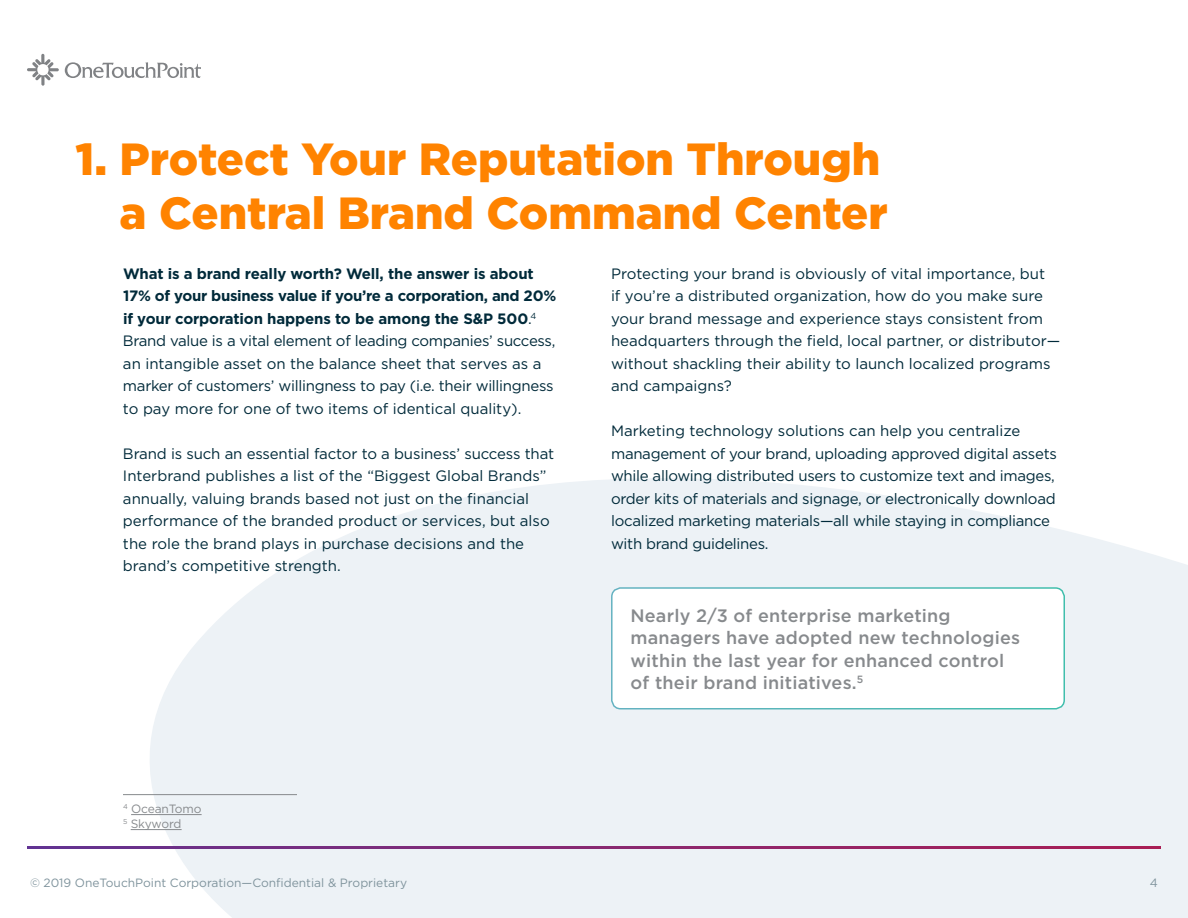
<style>
.page{position:relative;width:1188px;height:918px;background:#fff}
.page>*{position:absolute;margin:0;border:0;box-sizing:border-box;transform-origin:0 0}
.t1{font:900 45px/54px "Gotham";color:#ff8300;text-align:right}
.t2{font:500 18px/22.5px "Gotham";letter-spacing:.01em;color:#878a8d}
.t3{font:15px/22.5px "Gotham";letter-spacing:-.02em;color:#002a3a}
.t4{font:15px/22.5px "Gotham";color:#002a3a}
.t5{font:12px "Gotham";color:#80949d}
.t6{font:12px/15px "Gotham";letter-spacing:-.01em;color:#878a8d}
.s1{font-weight:700}
</style>
<div class="page">
<svg style="left:137px;top:478px;width:1051px;height:440px;fill:#edf2f6"></svg>
<svg style="left:27px;top:54px;width:32px;height:32px"></svg>
<svg style="left:65px;top:62px;width:136px;height:16px"></svg>
<div style="left:612px;top:588px;width:452px;height:121px;background:#fff;border-radius:9px"></div>
<div style="left:611px;top:587px;width:454px;height:123px;border:2px solid #fff;border-radius:9px"></div>
<hr style="left:123px;top:794px;width:174px;height:1px;background:#878a8d">
<hr style="left:131px;top:814px;width:71px;height:1px;background:#878a8d">
<hr style="left:131px;top:829px;width:51px;height:1px;background:#878a8d">
<svg style="left:27px;top:846px;width:1134px;height:3px"></svg>
<h1 class="t1" style="left:75px;top:132px;width:814px">1. Protect Your Reputation Through a Central Brand Command Center</h1>
<p class="t3" style="left:123px;top:262px;width:435px"><span class="s1">What is a brand really worth? Well, the answer is about 17% of your business value if you’re a corporation, and 20% if your corporation happens to be among the S&amp;P 500</span>.<sup>4<br></sup>Brand value is a vital element of leading companies’ success, an intangible asset on the balance sheet that serves as a marker of customers’ willingness to pay (i.e. their willingness to pay more for one of two items of identical quality).</p>
<p class="t4" style="left:123px;top:442px;width:433px">Brand is such an essential factor to a business’ success that Interbrand publishes a list of the “Biggest Global Brands” annually, valuing brands based not just on the financial performance of the branded product or services, but also the role the brand plays in purchase decisions and the brand’s competitive strength.</p>
<p class="t6" style="left:123px;top:801px;width:80px"><sup>4</sup> OceanTomo<br><sup>5</sup> Skyword</p>
<p class="t4" style="left:611px;top:262px;width:451px">Protecting your brand is obviously of vital importance, but<br>if you’re a distributed organization, how do you make sure your brand message and experience stays consistent from headquarters through the field, local partner, or distributor— without shackling their ability to launch localized programs and campaigns?</p>
<p class="t3" style="left:611px;top:420px;width:447px">Marketing technology solutions can help you centralize management of your brand, uploading approved digital assets while allowing distributed users to customize text and images, order kits of materials and signage, or electronically download localized marketing materials—all while staying in compliance with brand guidelines.</p>
<p class="t2" style="left:631px;top:604px;width:391px">Nearly 2/3 of enterprise marketing managers have adopted new technologies within the last year for enhanced control of their brand initiatives.<sup>5</sup></p>
<p class="t5" style="left:30px;top:875px;width:379px">© 2019 OneTouchPoint Corporation—Confidential &amp; Proprietary</p>
<p class="t5" style="left:1150px;top:875px;width:10px">4</p>
</div>
